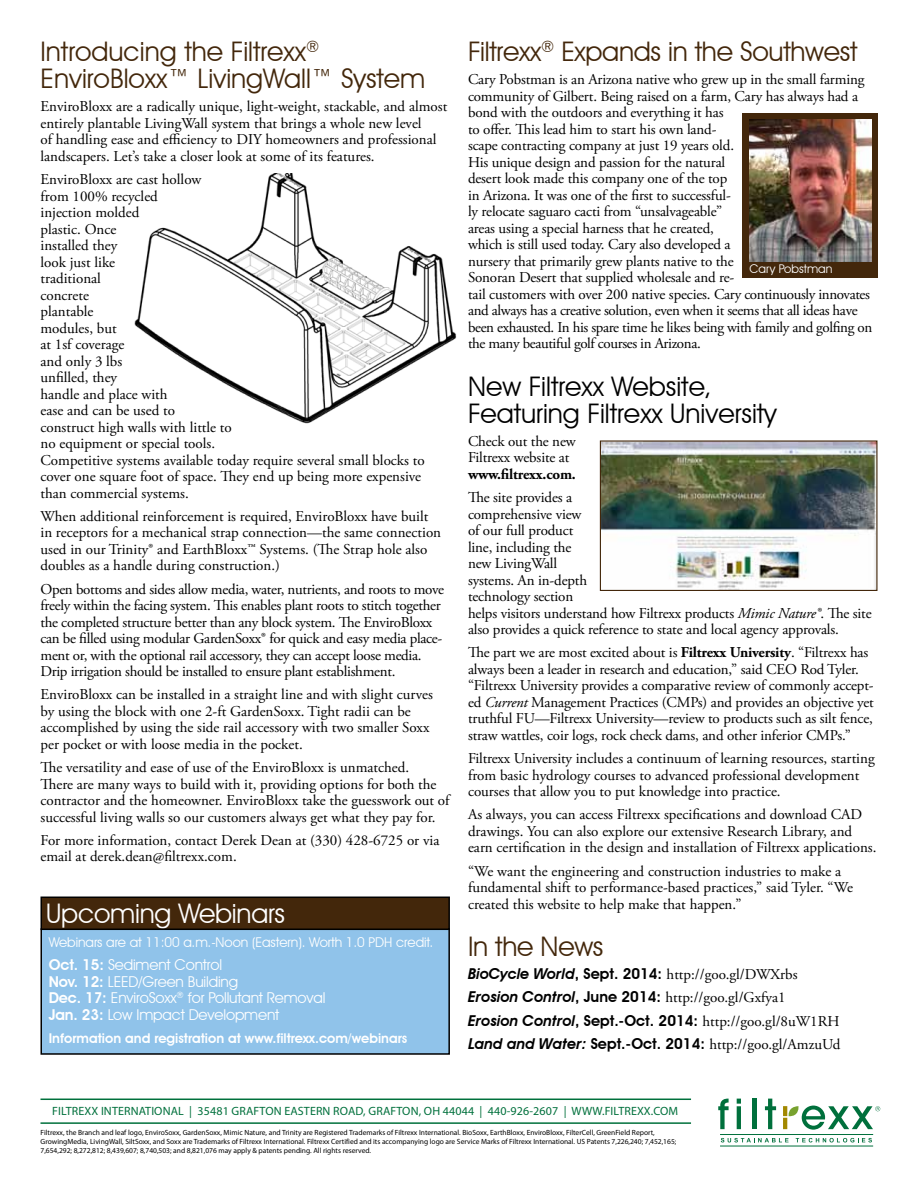
<style>
.page{position:relative;width:918px;height:1188px;background:#fff}
.page>*{position:absolute;margin:0;border:0;box-sizing:border-box;transform-origin:0 0}
.t1{font:27px/27px "Avant Garde IT Cby BT";color:#43270b}
.t2{font:27px/27px "Avant Garde IT Cby BT";color:#000}
.t3{font:27px "Avant Garde IT Cby BT";letter-spacing:-.01em;color:#fff}
.t4{font:15px/16.5px "Adobe Garamond Pro";letter-spacing:-.005em;color:#000}
.t5{font:15px/16.5px "Avant Garde IT Cby BT";letter-spacing:-.01em;color:#fff}
.t6{font:700 15px "Adobe Garamond Pro";letter-spacing:-.01em;color:#000}
.t7{font:13.5px "Avant Garde IT Cby BT";letter-spacing:-.005em;color:#fff}
.t8{font:600 13.5px "Avant Garde IT Cby BT";color:#fff}
.t9{font:12px "Myriad Pro";letter-spacing:.01em;color:#00703c}
.t10{font:12px "Avant Garde IT Cby BT";color:#fff}
.t11{font:7.5px/9px "Myriad Pro";color:#000}
.s1{font-weight:600}
.s2{font-style:italic}
.s3{font-weight:700}
.s4{font-family:"Avant Garde IT Cby BT";font-weight:600;font-style:italic}
.s5{font-family:"Avant Garde IT Cby BT";font-weight:600}
</style>
<div class="page">
<img style="left:134px;top:173px;width:323px;height:251px">
<div style="left:743px;top:113px;width:135px;height:165px;background:#43270b"></div>
<img style="left:750px;top:120px;width:121px;height:141px">
<hr style="left:40px;top:1099px;width:651px;height:1px;background:#00703c">
<hr style="left:40px;top:1122px;width:651px;height:2px;background:#00703c">
<svg style="left:718px;top:1099px;width:11px;height:30px"></svg>
<hr style="left:737px;top:1106px;width:4px;height:23px;background:#00703c">
<svg style="left:737px;top:1099px;width:4px;height:5px"></svg>
<hr style="left:752px;top:1099px;width:4px;height:30px;background:#00703c">
<svg style="left:765px;top:1099px;width:11px;height:30px"></svg>
<hr style="left:783px;top:1118px;width:4px;height:11px;background:#a28800">
<hr style="left:783px;top:1106px;width:4px;height:10px;background:#a28800">
<hr style="left:720px;top:1134px;width:153px;height:1px;background:#00703c">
<hr style="left:720px;top:1146px;width:153px;height:1px;background:#00703c">
<svg style="left:787px;top:1106px;width:93px;height:24px"></svg>
<svg style="left:721px;top:1138px;width:68px;height:4px"></svg>
<svg style="left:796px;top:1138px;width:76px;height:4px"></svg>
<div style="left:41px;top:929px;width:408px;height:125px;background:#90c3ea"></div>
<div style="left:40px;top:928px;width:410px;height:127px;border:2px solid #000"></div>
<div style="left:41px;top:897px;width:408px;height:32px;background:#43270b"></div>
<div style="left:40px;top:897px;width:410px;height:33px;border:2px solid #000"></div>
<img style="left:602px;top:442px;width:274px;height:147px">
<div style="left:600px;top:440px;width:278px;height:151px;border:1px solid #43270b"></div>
<h1 class="t1" style="left:40px;top:38px;width:386px">Introducing the Filtrexx<sup>®<br></sup>EnviroBloxx™ LivingWall™ System</h1>
<p class="t4" style="left:40px;top:99px;width:408px">EnviroBloxx are a radically unique, light-weight, stackable, and almost entirely plantable LivingWall system that brings a whole new level<br>of handling ease and efficiency to DIY homeowners and professional landscapers. Let’s take a closer look at some of its features.</p>
<p class="t4" style="left:40px;top:172px;width:386px">EnviroBloxx are cast hollow<br>from 100% recycled<br>injection molded<br>plastic. Once<br>installed they<br>look just like<br>traditional<br>concrete<br>plantable<br>modules, but<br>at 1sf coverage<br>and only 3 lbs<br>unfilled, they<br>handle and place with<br>ease and can be used to<br>construct high walls with little to<br>no equipment or special tools.<br>Competitive systems available today require several small blocks to cover one square foot of space. They end up being more expensive than commercial systems.</p>
<p class="t4" style="left:40px;top:508px;width:402px">When additional reinforcement is required, EnviroBloxx have built in receptors for a mechanical strap connection—the same connection used in our Trinity® and EarthBloxx™ Systems. (The Strap hole also doubles as a handle during construction.)</p>
<p class="t4" style="left:40px;top:581px;width:405px">Open bottoms and sides allow media, water, nutrients, and roots to move freely within the facing system. This enables plant roots to stitch together the completed structure better than any block system. The EnviroBloxx can be filled using modular GardenSoxx® for quick and easy media place&shy;ment or, with the optional rail accessory, they can accept loose media.<br>Drip irrigation should be installed to ensure plant establishment.</p>
<p class="t4" style="left:40px;top:687px;width:394px">EnviroBloxx can be installed in a straight line and with slight curves by using the block with one 2-ft GardenSoxx. Tight radii can be accomplished by using the side rail accessory with two smaller Soxx per pocket or with loose media in the pocket.</p>
<p class="t4" style="left:40px;top:760px;width:411px">The versatility and ease of use of the EnviroBloxx is unmatched.<br>There are many ways to build with it, providing options for both the contractor and the homeowner. EnviroBloxx take the guesswork out of successful living walls so our customers always get what they pay for.</p>
<p class="t4" style="left:40px;top:832px;width:400px">For more information, contact Derek Dean at (330) 428-6725 or via email at derek.dean@filtrexx.com.</p>
<h1 class="t3" style="left:46px;top:897px;width:240px">Upcoming Webinars</h1>
<p class="t7" style="left:49px;top:934px;width:386px">Webinars are at 11:00 a.m.-Noon (Eastern). Worth 1.0 PDH credit.</p>
<p class="t5" style="left:49px;top:956px;width:278px"><span class="s1">Oct. 15:</span> Sediment Control<br><span class="s1">Nov. 12:</span> LEED/Green Building<br><span class="s1">Dec. 17:</span> EnviroSoxx<sup>®</sup> for Pollutant Removal<br><span class="s1">Jan. 23:</span> Low Impact Development</p>
<p class="t8" style="left:49px;top:1030px;width:360px">Information and registration at www.filtrexx.com/webinars</p>
<h1 class="t1" style="left:468px;top:38px;width:391px">Filtrexx<sup>®</sup> Expands in the Southwest</h1>
<p class="t4" style="left:468px;top:72px;width:406px">Cary Pobstman is an Arizona native who grew up in the small farming community of Gilbert. Being raised on a farm, Cary has always had a bond with the outdoors and everything it has<br>to offer. This lead him to start his own land-<br>scape contracting company at just 19 years old.<br>His unique design and passion for the natural<br>desert look made this company one of the top<br>in Arizona. It was one of the first to successful-<br>ly relocate saguaro cacti from “unsalvageable”<br>areas using a special harness that he created,<br>which is still used today. Cary also developed a<br>nursery that primarily grew plants native to the<br>Sonoran Desert that supplied wholesale and re-<br>tail customers with over 200 native species. Cary continuously innovates and always has a creative solution, even when it seems that all ideas have been exhausted. In his spare time he likes being with family and golfing on the many beautiful golf courses in Arizona.</p>
<h1 class="t2" style="left:468px;top:372px;width:310px">New Filtrexx Website,<br>Featuring Filtrexx University</h1>
<p class="t4" style="left:468px;top:433px;width:109px">Check out the new<br>Filtrexx website at</p>
<p class="t6" style="left:468px;top:465px;width:109px">www.filtrexx.com.</p>
<p class="t4" style="left:468px;top:490px;width:405px">The site provides a<br>comprehensive view<br>of our full product<br>line, including the<br>new LivingWall<br>systems. An in-depth<br>technology section<br>helps visitors understand how Filtrexx products <span class="s2">Mimic Nature®</span>. The site also provides a quick reference to state and local agency approvals.</p>
<p class="t4" style="left:468px;top:645px;width:407px">The part we are most excited about is <span class="s3">Filtrexx University</span>. “Filtrexx has always been a leader in research and education,” said CEO Rod Tyler. “Filtrexx University provides a comparative review of commonly accept&shy;ed <span class="s2">Current</span> Management Practices (CMPs) and provides an objective yet truthful FU—Filtrexx University—review to products such as silt fence, straw wattles, coir logs, rock check dams, and other inferior CMPs.”</p>
<p class="t4" style="left:468px;top:751px;width:408px">Filtrexx University includes a continuum of learning resources, starting from basic hydrology courses to advanced professional development courses that allow you to put knowledge into practice.</p>
<p class="t4" style="left:468px;top:807px;width:410px">As always, you can access Filtrexx specifications and download CAD drawings. You can also explore our extensive Research Library, and earn certification in the design and installation of Filtrexx applications.</p>
<p class="t4" style="left:468px;top:863px;width:387px">“We want the engineering and construction industries to make a fundamental shift to performance-based practices,” said Tyler. “We created this website to help make that happen.”</p>
<h1 class="t1" style="left:468px;top:932px;width:137px">In the News</h1>
<p class="t4" style="left:468px;top:963px;width:374px;line-height:23.2px"><span class="s4">BioCycle World</span><span class="s5">, Sept. 2014:</span> http://goo.gl/DWXrbs <span class="s4">Erosion Control</span><span class="s5">, June 2014:</span> http://goo.gl/Gxfya1<br><span class="s4">Erosion Control</span><span class="s5">, Sept.-Oct. 2014:</span> http://goo.gl/8uW1RH <span class="s4">Land and Water:</span> <span class="s5">Sept.-Oct. 2014:</span> http://goo.gl/AmzuUd</p>
<p class="t10" style="left:750px;top:262px;width:84px">Cary Pobstman</p>
<p class="t9" style="left:52px;top:1104px;width:628px">FILTREXX INTERNATIONAL | 35481 GRAFTON EASTERN ROAD, GRAFTON, OH 44044 | 440-926-2607 | WWW.FILTREXX.COM</p>
<p class="t11" style="left:41px;top:1128px;width:637px">Filtrexx, the Branch and leaf logo, EnviroSoxx, GardenSoxx, Mimic Nature, and Trinity are Registered Trademarks of Filtrexx International. BioSoxx, EarthBloxx, EnviroBloxx, FilterCell, GreenField Report,<br>GrowingMedia, LivingWall, SiltSoxx, and Soxx are Trademarks of Filtrexx International. Filtrexx Certified and its accompanying logo are Service Marks of Filtrexx International. US Patents 7,226,240; 7,452,165;<br>7,654,292; 8,272,812; 8,439,607; 8,740,503; and 8,821,076 may apply &amp; patents pending. All rights reserved.</p>
</div>
